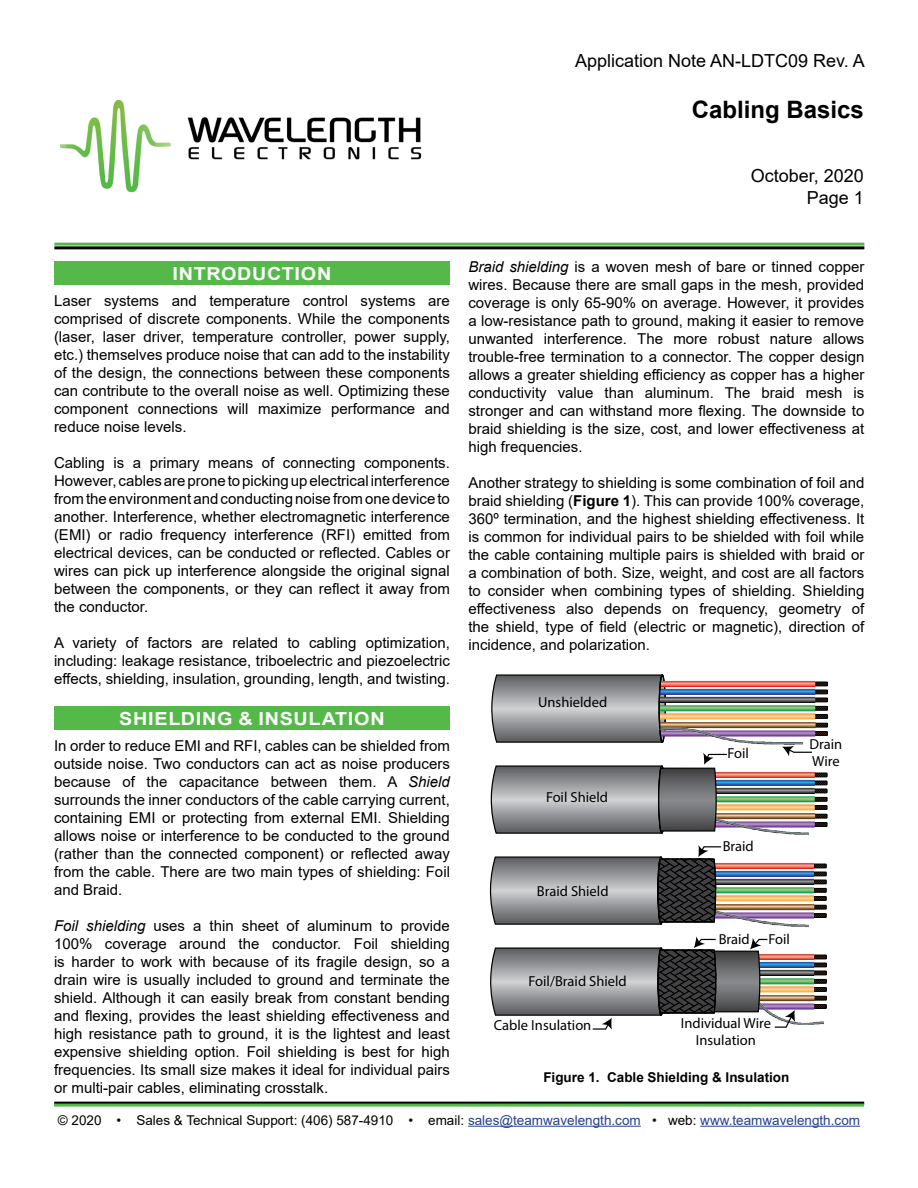
<style>
.page{position:relative;width:918px;height:1188px;background:#fff}
.page>*{position:absolute;margin:0;border:0;box-sizing:border-box;transform-origin:0 0}
.t1{font:700 24px "Arial";color:#000}
.t2{font:18px/21.6px "Arial";color:#000;text-align:right}
.t3{font:700 18px "Arial";letter-spacing:.03em;color:#fff;scale:1.1 1}
.t4{font:15px/18px "Arial";color:#000;text-align:justify}
.t5{font:14.55px/17.4px "Myriad Pro";color:#000;text-align:center}
.t6{font:13.5px "Arial";color:#000}
.t7{font:700 13.5px "Arial";color:#000}
.s1{font-style:italic}
.s2{font-weight:700}
.s3{color:#25408f}
</style>
<div class="page">
<hr style="left:468px;top:1126px;width:173px;height:1px;background:#25408f">
<hr style="left:700px;top:1126px;width:160px;height:1px;background:#25408f">
<hr style="left:54px;top:1102px;width:810px;height:3px;background:#000">
<hr style="left:54px;top:1104px;width:810px;height:3px;background:#54b948">
<img style="left:60px;top:99px;width:362px;height:94px">
<hr style="left:54px;top:246px;width:810px;height:3px;background:#000">
<hr style="left:54px;top:243px;width:810px;height:3px;background:#54b948">
<div style="left:54px;top:261px;width:396px;height:24px;background:#54b948"></div>
<div style="left:54px;top:706px;width:396px;height:24px;background:#54b948"></div>
<svg style="left:489px;top:845px;width:338px;height:81px"></svg>
<svg style="left:490px;top:936px;width:337px;height:94px"></svg>
<svg style="left:490px;top:674px;width:338px;height:161px"></svg>
<p class="t2" style="left:575px;top:50px;width:291px">Application Note AN-LDTC09 Rev. A</p>
<h1 class="t1" style="left:692px;top:92px;width:174px">Cabling Basics</h1>
<p class="t2" style="left:751px;top:165px;width:115px">October, 2020<br>Page 1</p>
<p class="t3" style="left:173px;top:261px;width:146px">INTRODUCTION</p>
<p class="t4" style="left:54px;top:292px;width:397px">Laser systems and temperature control systems are comprised of discrete components. While the components (laser, laser driver, temperature controller, power supply, etc.) themselves produce noise that can add to the instability of the design, the connections between these components can contribute to the overall noise as well. Optimizing these component connections will maximize performance and reduce noise levels.</p>
<p class="t4" style="left:54px;top:454px;width:398px">Cabling is a primary means of connecting components.<br>However, cables are prone to picking up electrical interference from the environment and conducting noise from one device to another. Interference, whether electromagnetic interference (EMI) or radio frequency interference (RFI) emitted from electrical devices, can be conducted or reflected. Cables or wires can pick up interference alongside the original signal between the components, or they can reflect it away from the conductor.</p>
<p class="t4" style="left:54px;top:634px;width:397px">A variety of factors are related to cabling optimization, including: leakage resistance, triboelectric and piezoelectric effects, shielding, insulation, grounding, length, and twisting.</p>
<p class="t3" style="left:119px;top:706px;width:243px">SHIELDING &amp; INSULATION</p>
<p class="t4" style="left:54px;top:736px;width:397px">In order to reduce EMI and RFI, cables can be shielded from outside noise. Two conductors can act as noise producers because of the capacitance between them. A <span class="s1">Shield </span>surrounds the inner conductors of the cable carrying current, containing EMI or protecting from external EMI. Shielding allows noise or interference to be conducted to the ground (rather than the connected component) or reflected away from the cable. There are two main types of shielding: Foil and Braid.</p>
<p class="t4" style="left:54px;top:916px;width:397px"><span class="s1">Foil shielding</span> uses a thin sheet of aluminum to provide 100% coverage around the conductor. Foil shielding is harder to work with because of its fragile design, so a drain wire is usually included to ground and terminate the shield. Although it can easily break from constant bending and flexing, provides the least shielding effectiveness and high resistance path to ground, it is the lightest and least expensive shielding option. Foil shielding is best for high frequencies. Its small size makes it ideal for individual pairs or multi-pair cables, eliminating crosstalk.</p>
<p class="t4" style="left:468px;top:258px;width:397px"><span class="s1">Braid shielding</span> is a woven mesh of bare or tinned copper wires. Because there are small gaps in the mesh, provided coverage is only 65-90% on average. However, it provides a low-resistance path to ground, making it easier to remove unwanted interference. The more robust nature allows trouble-free termination to a connector. The copper design allows a greater shielding efficiency as copper has a higher conductivity value than aluminum. The braid mesh is stronger and can withstand more flexing. The downside to braid shielding is the size, cost, and lower effectiveness at high frequencies.</p>
<p class="t4" style="left:468px;top:474px;width:398px">Another strategy to shielding is some combination of foil and braid shielding (<span class="s2">Figure 1</span>). This can provide 100% coverage, 360º termination, and the highest shielding effectiveness. It is common for individual pairs to be shielded with foil while the cable containing multiple pairs is shielded with braid or a combination of both. Size, weight, and cost are all factors to consider when combining types of shielding. Shielding effectiveness also depends on frequency, geometry of the shield, type of field (electric or magnetic), direction of incidence, and polarization.</p>
<p class="t5" style="left:538px;top:693px;width:71px">Unshielded</p>
<p class="t5" style="left:546px;top:789px;width:64px">Foil Shield</p>
<p class="t5" style="left:537px;top:882px;width:73px">Braid Shield</p>
<p class="t5" style="left:727px;top:744px;width:23px">Foil</p>
<p class="t5" style="left:723px;top:837px;width:33px">Braid</p>
<p class="t5" style="left:719px;top:930px;width:33px">Braid</p>
<p class="t5" style="left:769px;top:930px;width:23px">Foil</p>
<p class="t5" style="left:529px;top:972px;width:100px">Foil/Braid Shield</p>
<p class="t5" style="left:494px;top:1017px;width:99px">Cable Insulation</p>
<p class="t5" style="left:681px;top:1014px;width:92px">Individual Wire<br>Insulation</p>
<p class="t7" style="left:543px;top:1068px;width:248px">Figure 1. Cable Shielding &amp; Insulation</p>
<p class="t5" style="left:810px;top:735px;width:34px;text-align:left">Drain<br>Wire</p>
<p class="t6" style="left:58px;top:1111px;width:804px">© 2020 • Sales &amp; Technical Support: (406) 587-4910 • email: <span class="s3">sales@teamwavelength.com</span> • web: <span class="s3">www.teamwavelength.com</span></p>
</div>
